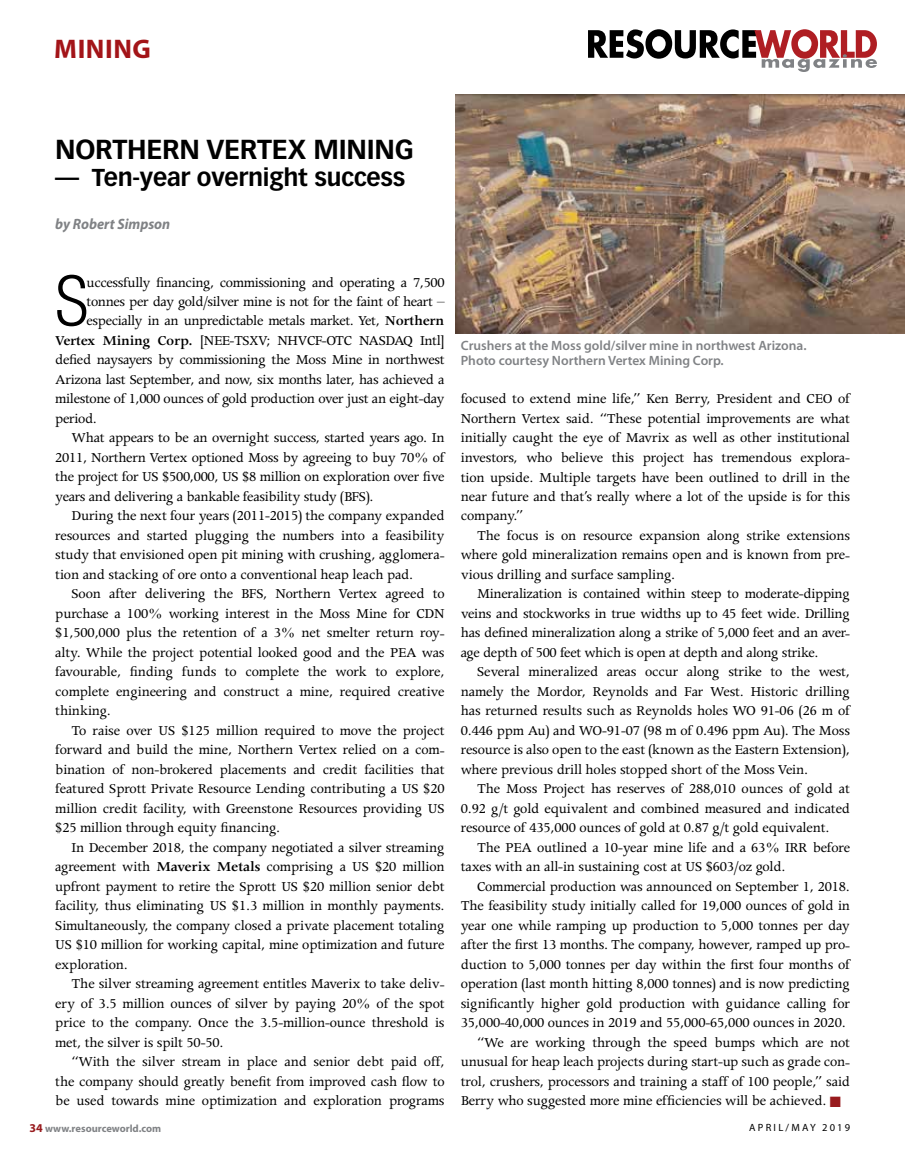
<style>
.page{position:relative;width:905px;height:1161px;background:#fff}
.page>*{position:absolute;margin:0;border:0;box-sizing:border-box;transform-origin:0 0}
.t1{font:300 condensed 70.05px "Helvetica Neue";color:#000}
.t2{font:700 27px "Vectora LH";letter-spacing:-.01em;color:#000}
.t3{font:700 27px "Myriad Pro";letter-spacing:.02em;color:#a31418}
.t4{font:700 24px "Vectora LH";letter-spacing:-.01em;color:#000}
.t5{font:15.3px/19.5px "Apollo";letter-spacing:-.01em;color:#000;text-align:justify}
.t6{font:italic 700 15px "Myriad Pro";color:#808285;scale:.95 1}
.t7{font:600 13.5px/15px "Myriad Pro";color:#808285}
.t8{font:700 10.5px "Myriad Pro";color:#808285}
.t9{font:10.5px "Myriad Pro";letter-spacing:.21em;color:#000}
.s1{font-weight:600}
.s2{color:#981b1e}
.s3{font-size:12px;color:#981b1e}
</style>
<div class="page">
<img style="left:456px;top:94px;width:448px;height:239px">
<svg style="left:588px;top:29px;width:288px;height:43px"></svg>
<h2 class="t3" style="left:54px;top:31px;width:98px">MINING</h2>
<h2 class="t2" style="left:55px;top:133px;width:360px">NORTHERN VERTEX MINING</h2>
<h3 class="t4" style="left:55px;top:163px;width:351px">— Ten-year overnight success</h3>
<p class="t6" style="left:55px;top:214px;width:122px">by Robert Simpson</p>
<h1 class="t1" style="left:55px;top:261px;width:34px">S</h1>
<p class="t5" style="left:87px;top:273px;width:359px">uccessfully financing, commissioning and operating a 7,500</p>
<p class="t5" style="left:87px;top:292px;width:359px">tonnes per day gold/silver mine is not for the faint of heart –</p>
<p class="t5" style="left:87px;top:312px;width:359px">especially in an unpredictable metals market. Yet, <span class="s1">Northern</span></p>
<p class="t5" style="left:55px;top:331px;width:391px"><span class="s1">Vertex Mining Corp.</span> [NEE-TSXV; NHVCF-OTC NASDAQ Intl]</p>
<p class="t5" style="left:55px;top:351px;width:391px">defied naysayers by commissioning the Moss Mine in northwest</p>
<p class="t5" style="left:55px;top:370px;width:391px">Arizona last September, and now, six months later, has achieved a</p>
<p class="t5" style="left:55px;top:390px;width:391px">milestone of 1,000 ounces of gold production over just an eight-day</p>
<p class="t5" style="left:55px;top:409px;width:43px">period.</p>
<p class="t5" style="left:71px;top:429px;width:374px">What appears to be an overnight success, started years ago. In</p>
<p class="t5" style="left:55px;top:448px;width:391px">2011, Northern Vertex optioned Moss by agreeing to buy 70% of</p>
<p class="t5" style="left:55px;top:468px;width:391px">the project for US $500,000, US $8 million on exploration over five</p>
<p class="t5" style="left:55px;top:487px;width:320px">years and delivering a bankable feasibility study (BFS).</p>
<p class="t5" style="left:71px;top:507px;width:374px">During the next four years (2011-2015) the company expanded</p>
<p class="t5" style="left:55px;top:526px;width:391px">resources and started plugging the numbers into a feasibility</p>
<p class="t5" style="left:55px;top:546px;width:391px">study that envisioned open pit mining with crushing, agglomera-</p>
<p class="t5" style="left:55px;top:565px;width:359px">tion and stacking of ore onto a conventional heap leach pad.</p>
<p class="t5" style="left:71px;top:585px;width:374px">Soon after delivering the BFS, Northern Vertex agreed to</p>
<p class="t5" style="left:55px;top:604px;width:391px">purchase a 100% working interest in the Moss Mine for CDN</p>
<p class="t5" style="left:55px;top:624px;width:391px">$1,500,000 plus the retention of a 3% net smelter return roy-</p>
<p class="t5" style="left:55px;top:643px;width:391px">alty. While the project potential looked good and the PEA was</p>
<p class="t5" style="left:55px;top:663px;width:391px">favourable, finding funds to complete the work to explore,</p>
<p class="t5" style="left:55px;top:682px;width:391px">complete engineering and construct a mine, required creative</p>
<p class="t5" style="left:55px;top:702px;width:57px">thinking.</p>
<p class="t5" style="left:71px;top:721px;width:374px">To raise over US $125 million required to move the project</p>
<p class="t5" style="left:55px;top:741px;width:391px">forward and build the mine, Northern Vertex relied on a com-</p>
<p class="t5" style="left:55px;top:760px;width:391px">bination of non-brokered placements and credit facilities that</p>
<p class="t5" style="left:55px;top:780px;width:391px">featured Sprott Private Resource Lending contributing a US $20</p>
<p class="t5" style="left:55px;top:799px;width:391px">million credit facility, with Greenstone Resources providing US</p>
<p class="t5" style="left:55px;top:819px;width:226px">$25 million through equity financing.</p>
<p class="t5" style="left:71px;top:838px;width:374px">In December 2018, the company negotiated a silver streaming</p>
<p class="t5" style="left:55px;top:858px;width:391px">agreement with <span class="s1">Maverix Metals</span> comprising a US $20 million</p>
<p class="t5" style="left:55px;top:877px;width:391px">upfront payment to retire the Sprott US $20 million senior debt</p>
<p class="t5" style="left:55px;top:897px;width:391px">facility, thus eliminating US $1.3 million in monthly payments.</p>
<p class="t5" style="left:55px;top:916px;width:391px">Simultaneously, the company closed a private placement totaling</p>
<p class="t5" style="left:55px;top:936px;width:391px">US $10 million for working capital, mine optimization and future</p>
<p class="t5" style="left:55px;top:955px;width:74px">exploration.</p>
<p class="t5" style="left:71px;top:975px;width:374px">The silver streaming agreement entitles Maverix to take deliv-</p>
<p class="t5" style="left:55px;top:994px;width:391px">ery of 3.5 million ounces of silver by paying 20% of the spot</p>
<p class="t5" style="left:55px;top:1014px;width:391px">price to the company. Once the 3.5-million-ounce threshold is</p>
<p class="t5" style="left:55px;top:1033px;width:170px">met, the silver is spilt 50-50.</p>
<p class="t5" style="left:71px;top:1053px;width:374px">“With the silver stream in place and senior debt paid off,</p>
<p class="t5" style="left:55px;top:1072px;width:391px">the company should greatly benefit from improved cash flow to</p>
<p class="t5" style="left:55px;top:1092px;width:391px">be used towards mine optimization and exploration programs</p>
<p class="t7" style="left:461px;top:337px;width:347px">Crushers at the Moss gold/silver mine in northwest Arizona.<br>Photo courtesy Northern Vertex Mining Corp.</p>
<p class="t5" style="left:461px;top:390px;width:391px">focused to extend mine life,” Ken Berry, President and CEO of Northern Vertex said. “These potential improvements are what initially caught the eye of Mavrix as well as other institutional investors, who believe this project has tremendous explora&shy;tion upside. Multiple targets have been outlined to drill in the near future and that’s really where a lot of the upside is for this company.”</p>
<p class="t5" style="left:461px;top:526px;width:391px;text-indent:16px">The focus is on resource expansion along strike extensions where gold mineralization remains open and is known from pre&shy;vious drilling and surface sampling.</p>
<p class="t5" style="left:461px;top:585px;width:391px;text-indent:16px">Mineralization is contained within steep to moderate-dipping veins and stockworks in true widths up to 45 feet wide. Drilling has defined mineralization along a strike of 5,000 feet and an aver&shy;age depth of 500 feet which is open at depth and along strike.</p>
<p class="t5" style="left:461px;top:663px;width:391px;text-indent:16px">Several mineralized areas occur along strike to the west, namely the Mordor, Reynolds and Far West. Historic drilling has returned results such as Reynolds holes WO 91-06 (26 m of 0.446 ppm Au) and WO-91-07 (98 m of 0.496 ppm Au). The Moss resource is also open to the east (known as the Eastern Extension), where previous drill holes stopped short of the Moss Vein.</p>
<p class="t5" style="left:461px;top:780px;width:391px;text-indent:16px">The Moss Project has reserves of 288,010 ounces of gold at 0.92 g/t gold equivalent and combined measured and indicated resource of 435,000 ounces of gold at 0.87 g/t gold equivalent.</p>
<p class="t5" style="left:461px;top:838px;width:391px;text-indent:16px">The PEA outlined a 10-year mine life and a 63% IRR before taxes with an all-in sustaining cost at US $603/oz gold.</p>
<p class="t5" style="left:477px;top:877px;width:374px">Commercial production was announced on September 1, 2018.</p>
<p class="t5" style="left:461px;top:897px;width:391px">The feasibility study initially called for 19,000 ounces of gold in</p>
<p class="t5" style="left:461px;top:916px;width:391px">year one while ramping up production to 5,000 tonnes per day</p>
<p class="t5" style="left:461px;top:936px;width:391px">after the first 13 months. The company, however, ramped up pro-</p>
<p class="t5" style="left:461px;top:955px;width:391px">duction to 5,000 tonnes per day within the first four months of</p>
<p class="t5" style="left:461px;top:975px;width:391px">operation (last month hitting 8,000 tonnes) and is now predicting</p>
<p class="t5" style="left:461px;top:994px;width:391px">significantly higher gold production with guidance calling for</p>
<p class="t5" style="left:461px;top:1014px;width:386px">35,000-40,000 ounces in 2019 and 55,000-65,000 ounces in 2020.</p>
<p class="t5" style="left:477px;top:1033px;width:374px">“We are working through the speed bumps which are not</p>
<p class="t5" style="left:461px;top:1053px;width:391px">unusual for heap leach projects during start-up such as grade con-</p>
<p class="t5" style="left:461px;top:1072px;width:391px">trol, crushers, processors and training a staff of 100 people,” said</p>
<p class="t5" style="left:461px;top:1092px;width:382px">Berry who suggested more mine efficiencies will be achieved. <span class="s2">■</span></p>
<p class="t8" style="left:30px;top:1121px;width:133px"><span class="s3">34</span> www.resourceworld.com</p>
<p class="t9" style="left:749px;top:1121px;width:102px">APRIL/MAY 2019</p>
</div>
